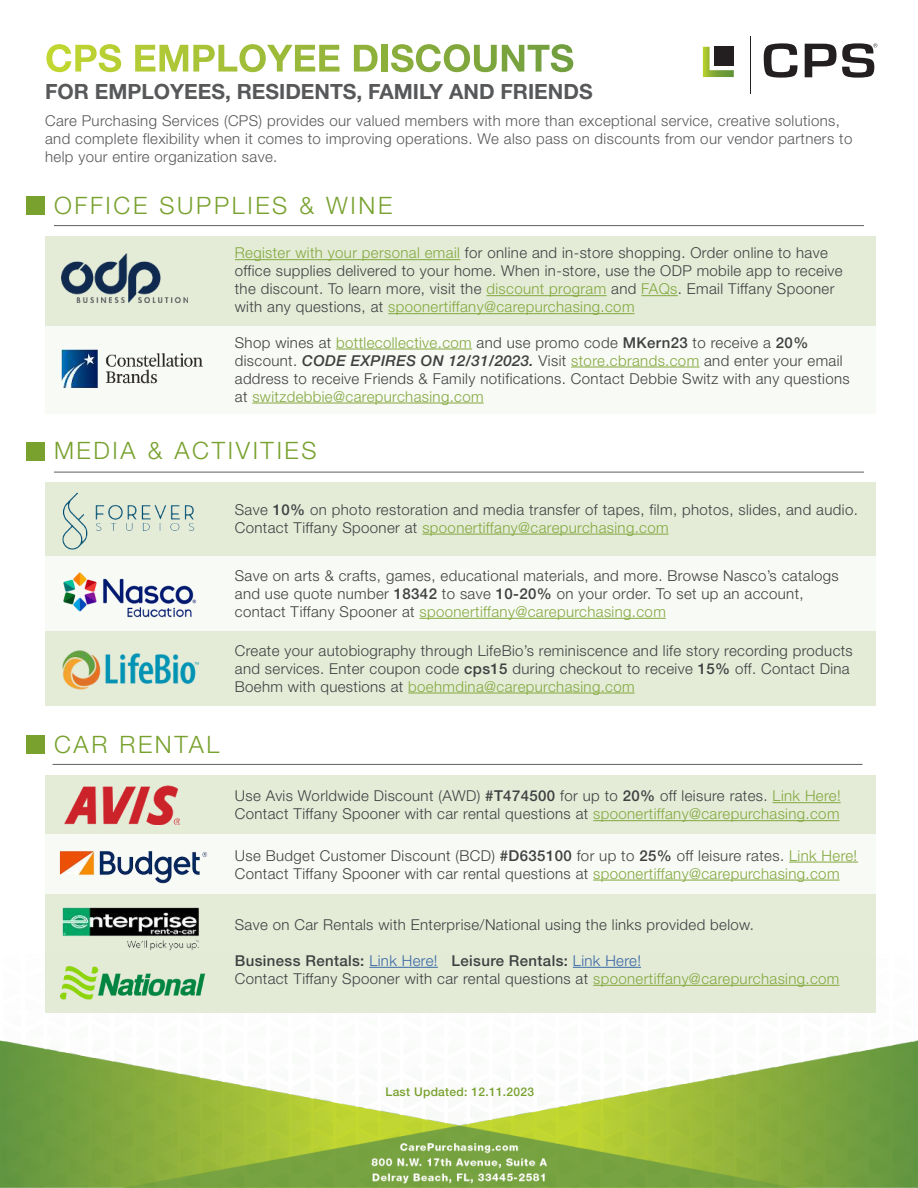
<style>
.page{position:relative;width:918px;height:1188px;background:#fff}
.page>*{position:absolute;margin:0;border:0;box-sizing:border-box;transform-origin:0 0}
.t1{font:300 24px "Helvetica Neue LT Std";letter-spacing:.11em;color:#78a12e}
.t2{font:700 21px "Helvetica Neue LT Std";color:#57585a}
.t3{font:300 15px/18px "Helvetica Neue LT Std";letter-spacing:.025em;color:#404041}
.t4{font:300 15px/18px "Helvetica Neue LT Std";letter-spacing:.025em;color:#57585a}
.t5{font:500 12px "Helvetica Neue LT Std";letter-spacing:.025em;color:#78a12e}
.s1{color:#83a83e}
.s2{font-weight:500}
.s3{font-weight:500;font-style:italic}
.s4{color:#3967a5}
</style>
<div class="page">
<img style="left:0;top:1040px;width:918px;height:148px">
<hr style="left:53px;top:764px;width:810px;height:1px;background:#5e5f61">
<div style="left:45px;top:236px;width:831px;height:90px;background:#e4ecd8"></div>
<img style="left:703px;top:46px;width:31px;height:31px">
<hr style="left:750px;top:36px;width:1px;height:58px;background:#231f20">
<svg style="left:764px;top:43px;width:33px;height:35px"></svg>
<svg style="left:805px;top:44px;width:31px;height:33px"></svg>
<svg style="left:842px;top:43px;width:35px;height:35px"></svg>
<img style="left:46px;top:44px;width:25px;height:28px">
<img style="left:75px;top:45px;width:22px;height:27px">
<img style="left:99px;top:44px;width:22px;height:28px">
<img style="left:135px;top:45px;width:20px;height:27px">
<img style="left:159px;top:45px;width:29px;height:27px">
<img style="left:193px;top:45px;width:22px;height:27px">
<img style="left:218px;top:45px;width:19px;height:27px">
<img style="left:239px;top:44px;width:54px;height:28px">
<img style="left:295px;top:45px;width:20px;height:27px">
<img style="left:319px;top:45px;width:21px;height:27px">
<img style="left:354px;top:45px;width:24px;height:27px">
<img style="left:382px;top:45px;width:5px;height:27px">
<img style="left:391px;top:44px;width:23px;height:28px">
<img style="left:416px;top:44px;width:25px;height:28px">
<img style="left:444px;top:44px;width:26px;height:28px">
<img style="left:474px;top:61px;width:23px;height:11px">
<img style="left:502px;top:45px;width:22px;height:27px">
<img style="left:528px;top:45px;width:21px;height:27px">
<img style="left:551px;top:44px;width:22px;height:28px">
<hr style="left:54px;top:225px;width:810px;height:1px;background:#5e5f61">
<hr style="left:54px;top:472px;width:810px;height:1px;background:#5e5f61">
<div style="left:27px;top:197px;width:18px;height:18px;background:#78a12e"></div>
<div style="left:27px;top:442px;width:18px;height:18px;background:#78a12e"></div>
<div style="left:27px;top:735px;width:18px;height:19px;background:#78a12e"></div>
<img style="left:62px;top:253px;width:126px;height:50px">
<hr style="left:235px;top:259px;width:225px;height:1px;background:#83a83e">
<hr style="left:486px;top:295px;width:121px;height:1px;background:#83a83e">
<hr style="left:641px;top:295px;width:37px;height:1px;background:#83a83e">
<hr style="left:388px;top:313px;width:246px;height:1px;background:#83a83e">
<div style="left:45px;top:326px;width:831px;height:88px;background:#f8faf5"></div>
<hr style="left:336px;top:349px;width:136px;height:1px;background:#83a83e">
<hr style="left:571px;top:367px;width:129px;height:1px;background:#83a83e">
<hr style="left:252px;top:403px;width:232px;height:1px;background:#83a83e">
<div style="left:45px;top:483px;width:831px;height:74px;background:#e4ecd8"></div>
<hr style="left:422px;top:534px;width:247px;height:1px;background:#83a83e">
<div style="left:45px;top:557px;width:831px;height:74px;background:#f8faf5"></div>
<img style="left:63px;top:572px;width:133px;height:46px">
<hr style="left:420px;top:618px;width:246px;height:1px;background:#83a83e">
<div style="left:45px;top:631px;width:831px;height:74px;background:#e4ecd8"></div>
<img style="left:62px;top:650px;width:137px;height:40px">
<hr style="left:408px;top:693px;width:227px;height:1px;background:#83a83e">
<div style="left:45px;top:775px;width:831px;height:60px;background:#e4ecd8"></div>
<img style="left:65px;top:785px;width:115px;height:41px">
<div style="left:45px;top:835px;width:831px;height:59px;background:#f8faf5"></div>
<hr style="left:773px;top:802px;width:68px;height:1px;background:#83a83e">
<hr style="left:593px;top:820px;width:247px;height:1px;background:#83a83e">
<hr style="left:789px;top:862px;width:69px;height:1px;background:#83a83e">
<hr style="left:593px;top:880px;width:247px;height:1px;background:#83a83e">
<img style="left:59px;top:851px;width:148px;height:33px">
<div style="left:45px;top:894px;width:831px;height:59px;background:#e4ecd8"></div>
<div style="left:45px;top:953px;width:831px;height:60px;background:#e3ebd7"></div>
<img style="left:62px;top:907px;width:137px;height:44px">
<img style="left:59px;top:966px;width:147px;height:34px">
<img style="left:61px;top:349px;width:142px;height:39px">
<img style="left:62px;top:492px;width:133px;height:58px">
<hr style="left:369px;top:967px;width:69px;height:1px;background:#3967a5">
<hr style="left:573px;top:967px;width:68px;height:1px;background:#3967a5">
<hr style="left:593px;top:985px;width:246px;height:1px;background:#83a83e">
<h2 class="t2" style="left:45px;top:83px;width:549px">FOR EMPLOYEES, RESIDENTS, FAMILY AND FRIENDS</h2>
<p class="t4" style="left:45px;top:113px;width:809px">Care Purchasing Services (CPS) provides our valued members with more than exceptional service, creative solutions, and complete flexibility when it comes to improving operations. We also pass on discounts from our vendor partners to help your entire organization save.</p>
<h1 class="t1" style="left:54px;top:196px;width:340px">OFFICE SUPPLIES &amp; WINE</h1>
<p class="t3" style="left:235px;top:245px;width:609px"><span class="s1">Register with your personal email</span> for online and in-store shopping. Order online to have office supplies delivered to your home. When in-store, use the ODP mobile app to receive the discount. To learn more, visit the <span class="s1">discount program</span> and <span class="s1">FAQs</span>. Email Tiffany Spooner with any questions, at <span class="s1">spoonertiffany@carepurchasing.com</span></p>
<p class="t3" style="left:235px;top:335px;width:616px">Shop wines at <span class="s1">bottlecollective.com</span> and use promo code <span class="s2">MKern23</span> to receive a <span class="s2">20% </span>discount. <span class="s3">CODE EXPIRES ON 12/31/2023.</span> Visit <span class="s1">store.cbrands.com</span> and enter your email address to receive Friends &amp; Family notifications. Contact Debbie Switz with any questions at <span class="s1">switzdebbie@carepurchasing.com</span></p>
<h1 class="t1" style="left:54px;top:442px;width:264px">MEDIA &amp; ACTIVITIES</h1>
<p class="t3" style="left:235px;top:502px;width:625px">Save <span class="s2">10%</span> on photo restoration and media transfer of tapes, film, photos, slides, and audio.<br>Contact Tiffany Spooner at <span class="s1">spoonertiffany@carepurchasing.com</span></p>
<p class="t3" style="left:235px;top:568px;width:606px">Save on arts &amp; crafts, games, educational materials, and more. Browse Nasco’s catalogs and use quote number <span class="s2">18342</span> to save <span class="s2">10-20%</span> on your order. To set up an account, contact Tiffany Spooner at <span class="s1">spoonertiffany@carepurchasing.com</span></p>
<p class="t3" style="left:235px;top:643px;width:620px">Create your autobiography through LifeBio’s reminiscence and life story recording products and services. Enter coupon code <span class="s2">cps15</span> during checkout to receive <span class="s2">15%</span> off. Contact Dina<br>Boehm with questions at <span class="s1">boehmdina@carepurchasing.com</span></p>
<h1 class="t1" style="left:54px;top:735px;width:167px">CAR RENTAL</h1>
<p class="t3" style="left:235px;top:788px;width:607px">Use Avis Worldwide Discount (AWD) <span class="s2">#T474500</span> for up to <span class="s2">20%</span> off leisure rates. <span class="s1">Link Here!<br></span>Contact Tiffany Spooner with car rental questions at <span class="s1">spoonertiffany@carepurchasing.com</span></p>
<p class="t3" style="left:235px;top:848px;width:624px">Use Budget Customer Discount (BCD) <span class="s2">#D635100</span> for up to <span class="s2">25%</span> off leisure rates. <span class="s1">Link Here!<br></span>Contact Tiffany Spooner with car rental questions at <span class="s1">spoonertiffany@carepurchasing.com</span></p>
<p class="t3" style="left:235px;top:917px;width:521px">Save on Car Rentals with Enterprise/National using the links provided below.</p>
<p class="t3" style="left:235px;top:953px;width:606px"><span class="s2">Business Rentals:</span> <span class="s4">Link Here!</span> <span class="s2">Leisure Rentals:</span> <span class="s4">Link Here!<br></span>Contact Tiffany Spooner with car rental questions at <span class="s1">spoonertiffany@carepurchasing.com</span></p>
<p class="t5" style="left:385px;top:1087px;width:150px">Last Updated: 12.11.2023</p>
</div>
